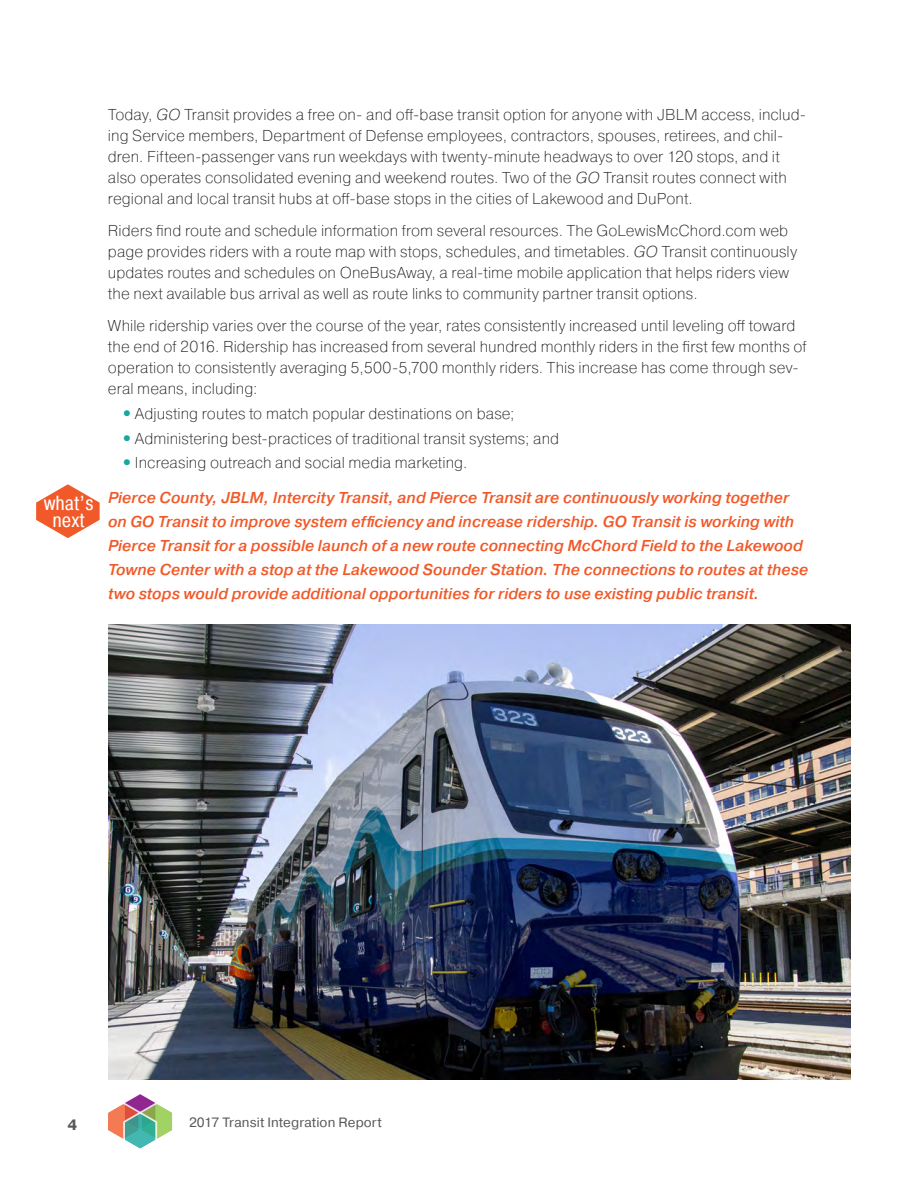
<style>
.page{position:relative;width:918px;height:1188px;background:#fff}
.page>*{position:absolute;margin:0;border:0;box-sizing:border-box;transform-origin:0 0}
.t1{font:20.25px/17.1px "Pragmatica Cond";color:#fff;text-align:center}
.body_text{font:200 15.75px/21px "Pragmatica";letter-spacing:.005em;color:#231f20}
.first_paragraph{font:italic 500 15.75px/24px "Pragmatica";letter-spacing:.005em;color:#f15929}
.body_text_indented{font:200 15.75px "Pragmatica";letter-spacing:.005em;color:#231f20}
.t2{font:700 15px "Pragmatica";color:#57585a}
.t3{font:13.5px "Pragmatica";letter-spacing:.01em;color:#57585a}
.s1{font-style:italic}
.s2{font-weight:700;font-size:16.5px;color:#15a7a0}
</style>
<div class="page">
<svg style="left:108px;top:1094px;width:64px;height:55px"></svg>
<svg style="left:36px;top:484px;width:64px;height:54px"></svg>
<img style="left:108px;top:625px;width:742px;height:455px">
<p class="t1" style="left:44px;top:495px;width:51px">what’s next</p>
<p class="body_text" style="left:108px;top:104px;width:700px">Today, <span class="s1">GO</span> Transit provides a free on- and off-base transit option for anyone with JBLM access, includ&shy;ing Service members, Department of Defense employees, contractors, spouses, retirees, and chil&shy;dren. Fifteen-passenger vans run weekdays with twenty-minute headways to over 120 stops, and it also operates consolidated evening and weekend routes. Two of the <span class="s1">GO</span> Transit routes connect with regional and local transit hubs at off-base stops in the cities of Lakewood and DuPont.</p>
<p class="body_text" style="left:108px;top:220px;width:691px">Riders find route and schedule information from several resources. The GoLewisMcChord.com web page provides riders with a route map with stops, schedules, and timetables. <span class="s1">GO</span> Transit continuously updates routes and schedules on OneBusAway, a real-time mobile application that helps riders view the next available bus arrival as well as route links to community partner transit options.</p>
<p class="body_text" style="left:108px;top:315px;width:700px">While ridership varies over the course of the year, rates consistently increased until leveling off toward the end of 2016. Ridership has increased from several hundred monthly riders in the first few months of operation to consistently averaging 5,500-5,700 monthly riders. This increase has come through sev&shy;eral means, including:</p>
<p class="body_text_indented" style="left:122px;top:403px;width:395px"><span class="s2">•</span>Adjusting routes to match popular destinations on base;</p>
<p class="body_text_indented" style="left:122px;top:428px;width:439px"><span class="s2">•</span>Administering best-practices of traditional transit systems; and</p>
<p class="body_text_indented" style="left:122px;top:453px;width:347px"><span class="s2">•</span>Increasing outreach and social media marketing.</p>
<p class="first_paragraph" style="left:108px;top:485px;width:702px">Pierce County, JBLM, Intercity Transit, and Pierce Transit are continuously working together on GO Transit to improve system efficiency and increase ridership. GO Transit is working with Pierce Transit for a possible launch of a new route connecting McChord Field to the Lakewood Towne Center with a stop at the Lakewood Sounder Station. The connections to routes at these two stops would provide additional opportunities for riders to use existing public transit.</p>
<p class="t2" style="left:68px;top:1116px;width:11px">4</p>
<p class="t3" style="left:189px;top:1114px;width:194px">2017 Transit Integration Report</p>
</div>
